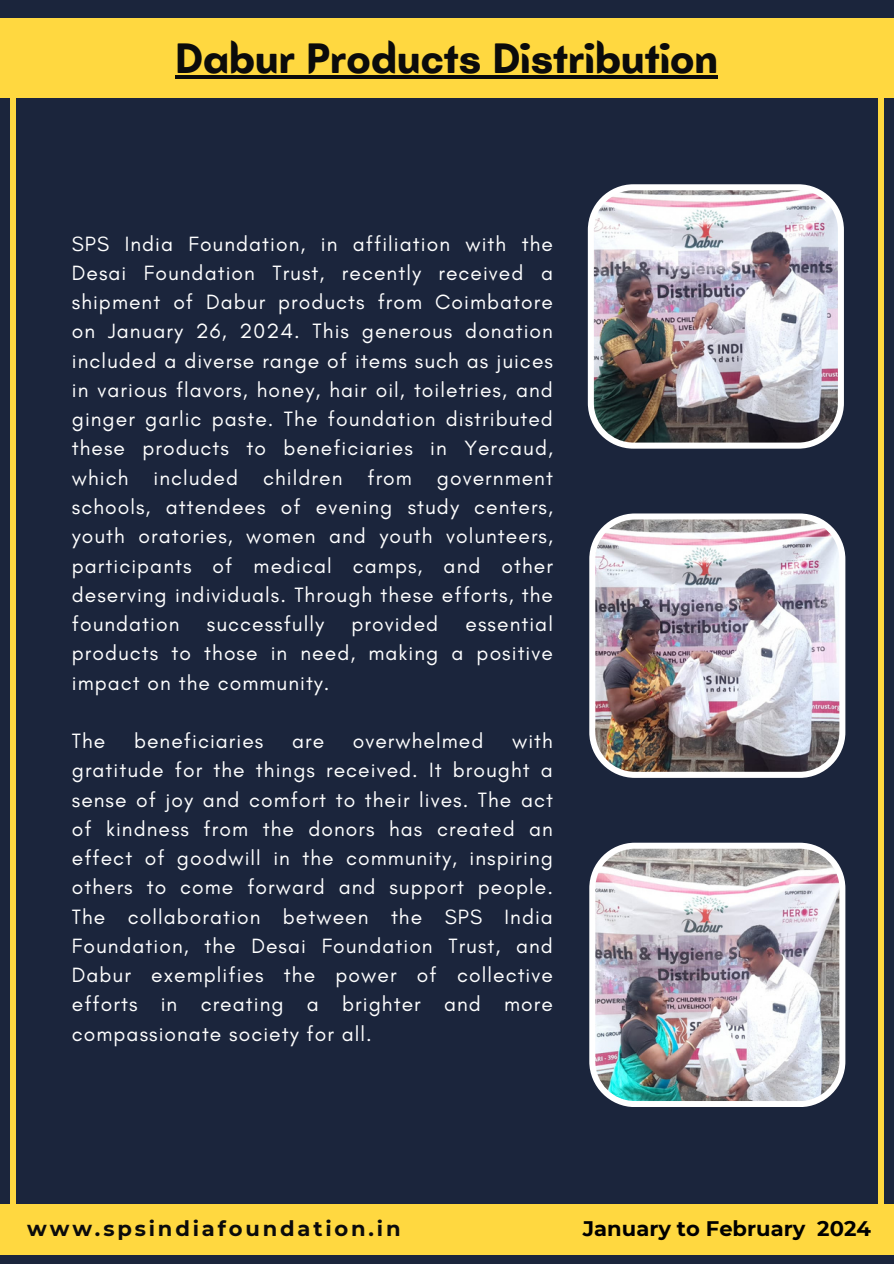
<style>
.page{position:relative;width:894px;height:1264px;background:#fff}
.page>*{position:absolute;margin:0;border:0;box-sizing:border-box;transform-origin:0 0}
.t1{font:700 43.5px "Batangas";color:#0b0b0b}
.t2{font:21px/29.2px "Glacial Indifference";letter-spacing:.05em;color:#fff;text-align:justify}
.t3{font:700 21px "Montserrat";letter-spacing:.135em;color:#0b0b0b}
.t4{font:700 21px "Montserrat";color:#000}
</style>
<div class="page">
<div style="left:0;top:0;width:893px;height:1263px;background:#1b253c"></div>
<div style="left:0;top:1204px;width:893px;height:50px;background:#ffd840"></div>
<div style="left:10px;top:43px;width:6px;height:1161px;background:#ffd840"></div>
<div style="left:877px;top:43px;width:6px;height:1161px;background:#ffd840"></div>
<div style="left:0;top:18px;width:893px;height:80px;background:#ffd840"></div>
<img style="left:587px;top:184px;width:256px;height:264px">
<img style="left:589px;top:513px;width:256px;height:265px">
<img style="left:589px;top:842px;width:256px;height:265px">
<hr style="left:175px;top:75px;width:543px;height:3px;background:#0b0b0b">
<h2 class="t1" style="left:175px;top:32px;width:544px">Dabur Products Distribution</h2>
<p class="t2" style="left:72px;top:229px;width:482px">SPS India Foundation, in affiliation with the Desai Foundation Trust, recently received a shipment of Dabur products from Coimbatore on January 26, 2024. This generous donation included a diverse range of items such as juices in various flavors, honey, hair oil, toiletries, and ginger garlic paste. The foundation distributed these products to beneficiaries in Yercaud, which included children from government schools, attendees of evening study centers, youth oratories, women and youth volunteers, participants of medical camps, and other deserving individuals. Through these efforts, the foundation</p>
<p class="t2" style="left:72px;top:609px;width:482px;text-indent:393px">essential products to those in need, making a positive impact on the community.</p>
<p class="t2" style="left:72px;top:726px;width:35px">The</p>
<p class="t2" style="left:134px;top:726px;width:131px">beneficiaries</p>
<p class="t2" style="left:292px;top:726px;width:34px">are</p>
<p class="t2" style="left:353px;top:726px;width:132px">overwhelmed</p>
<p class="t2" style="left:207px;top:609px;width:119px">successfully</p>
<p class="t2" style="left:351px;top:609px;width:88px">provided</p>
<p class="t2" style="left:72px;top:726px;width:482px;text-indent:440px">with gratitude for the things received. It brought a sense of joy and comfort to their lives. The act of kindness from the donors has created an effect of goodwill in the community, inspiring others to come forward and support people.<br>The collaboration between the SPS India Foundation, the Desai Foundation Trust, and Dabur exemplifies the power of collective efforts in creating a brighter and more compassionate society for all.</p>
<p class="t3" style="left:27px;top:1215px;width:375px">www.spsindiafoundation.in</p>
<h2 class="t4" style="left:582px;top:1215px;width:289px">January to February 2024</h2>
</div>
